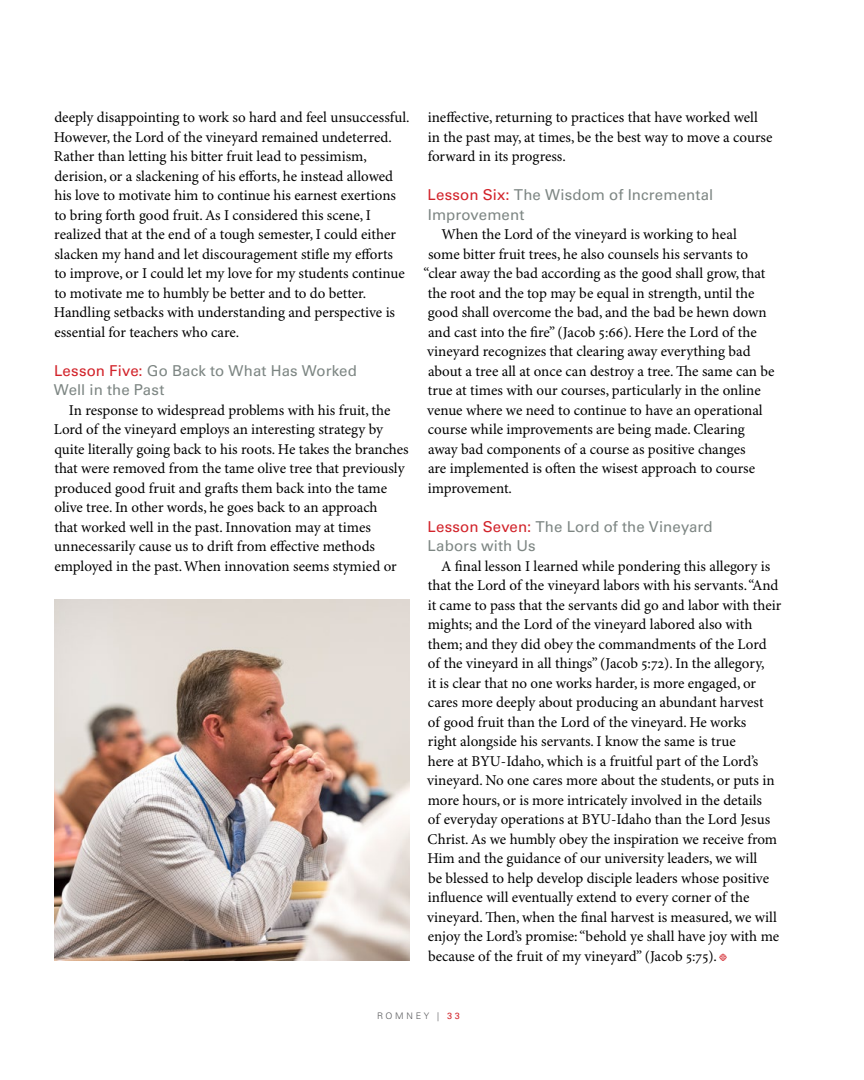
<style>
.page{position:relative;width:864px;height:1080px;background:#fff}
.page>*{position:absolute;margin:0;border:0;box-sizing:border-box;transform-origin:0 0}
.t1{font:15px/19.5px "Minion Pro";color:#000}
.t2{font:15px/19.5px "Univers LT Std";letter-spacing:.01em;color:#7d8683}
.t3{font:300 9px "Univers LT Std";letter-spacing:.3em;color:#58595b}
.s1{color:#d2232a}
.s2{font-family:"Adobe Caslon Pro";font-style:italic;font-size:7.5px;color:#d2232a}
.s3{font-weight:400;color:#d2232a}
</style>
<div class="page">
<img style="left:54px;top:600px;width:355px;height:361px">
<p class="t1" style="left:54px;top:108px;width:357px">deeply disappointing to work so hard and feel unsuccessful.<br>However, the Lord of the vineyard remained undeterred.<br>Rather than letting his bitter fruit lead to pessimism, derision, or a slackening of his efforts, he instead allowed his love to motivate him to continue his earnest exertions to bring forth good fruit. As I considered this scene, I realized that at the end of a tough semester, I could either slacken my hand and let discouragement stifle my efforts<br>to improve, or I could let my love for my students continue to motivate me to humbly be better and to do better.<br>Handling setbacks with understanding and perspective is essential for teachers who care.</p>
<p class="t2" style="left:54px;top:361px;width:305px"><span class="s1">Lesson Five:</span> Go Back to What Has Worked<br>Well in the Past</p>
<p class="t1" style="left:54px;top:401px;width:356px;text-indent:15px">In response to widespread problems with his fruit, the Lord of the vineyard employs an interesting strategy by quite literally going back to his roots. He takes the branches that were removed from the tame olive tree that previously produced good fruit and grafts them back into the tame olive tree. In other words, he goes back to an approach<br>that worked well in the past. Innovation may at times unnecessarily cause us to drift from effective methods employed in the past. When innovation seems stymied or</p>
<p class="t1" style="left:428px;top:108px;width:346px">ineffective, returning to practices that have worked well in the past may, at times, be the best way to move a course forward in its progress.</p>
<p class="t2" style="left:428px;top:185px;width:287px"><span class="s1">Lesson Six:</span> The Wisdom of Incremental<br>Improvement</p>
<p class="t1" style="left:424px;top:225px;width:353px;text-indent:18px">When the Lord of the vineyard is working to heal<br>some bitter fruit trees, he also counsels his servants to “clear away the bad according as the good shall grow, that the root and the top may be equal in strength, until the good shall overcome the bad, and the bad be hewn down and cast into the fire” (Jacob 5:66). Here the Lord of the vineyard recognizes that clearing away everything bad about a tree all at once can destroy a tree. The same can be true at times with our courses, particularly in the online venue where we need to continue to have an operational course while improvements are being made. Clearing<br>away bad components of a course as positive changes<br>are implemented is often the wisest approach to course improvement.</p>
<p class="t2" style="left:428px;top:517px;width:287px"><span class="s1">Lesson Seven:</span> The Lord of the Vineyard<br>Labors with Us</p>
<p class="t1" style="left:427px;top:557px;width:356px;text-indent:14px">A final lesson I learned while pondering this allegory is that the Lord of the vineyard labors with his servants. “And it came to pass that the servants did go and labor with their mights; and the Lord of the vineyard labored also with them; and they did obey the commandments of the Lord of the vineyard in all things” (Jacob 5:72). In the allegory,<br>it is clear that no one works harder, is more engaged, or cares more deeply about producing an abundant harvest<br>of good fruit than the Lord of the vineyard. He works<br>right alongside his servants. I know the same is true<br>here at BYU-Idaho, which is a fruitful part of the Lord’s vineyard. No one cares more about the students, or puts in more hours, or is more intricately involved in the details<br>of everyday operations at BYU-Idaho than the Lord Jesus Christ. As we humbly obey the inspiration we receive from Him and the guidance of our university leaders, we will<br>be blessed to help develop disciple leaders whose positive influence will eventually extend to every corner of the vineyard. Then, when the final harvest is measured, we will enjoy the Lord’s promise: “behold ye shall have joy with me because of the fruit of my vineyard” (Jacob 5:75). <span class="s2">t</span></p>
<p class="t3" style="left:377px;top:1010px;width:84px">ROMNEY | <span class="s3">33</span></p>
</div>
